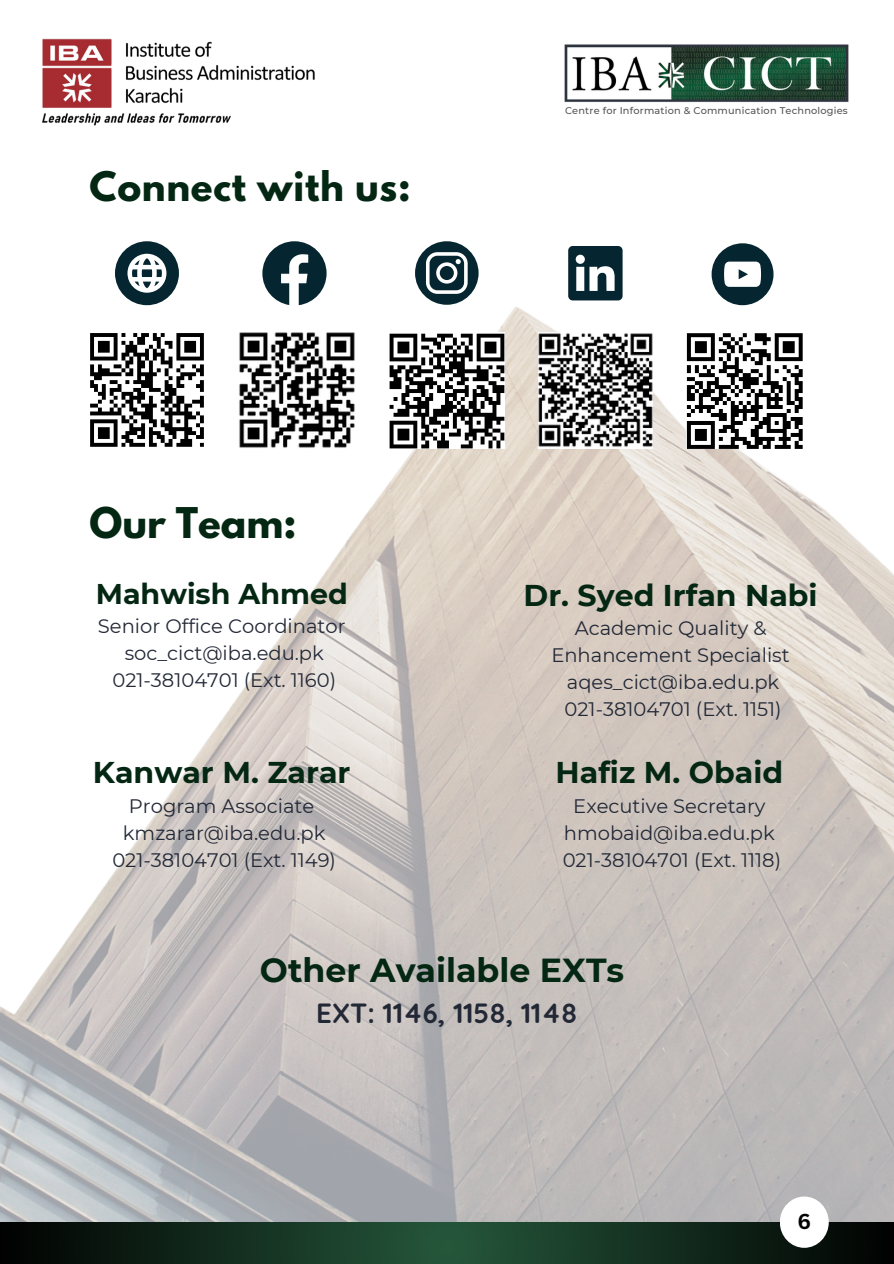
<style>
.page{position:relative;width:894px;height:1264px;background:#fff}
.page>*{position:absolute;margin:0;border:0;box-sizing:border-box;transform-origin:0 0}
.t1{font:700 37.5px "League Spartan";color:#042713}
.t2{font:700 36px "League Spartan";letter-spacing:.02em;color:#042713}
.t3{font:700 33.3px "Montserrat";color:#042713}
.t4{font:700 30px "Montserrat";color:#042713}
.t5{font:700 28.5px "Montserrat";color:#042713}
.t6{font:700 27.75px "Quicksand";color:#222836}
.t7{font:700 21px "Canva Sans";color:#020302}
.t8{font:19.5px/27px "Montserrat";color:#222836;text-align:center}
.t9{font:500 9.75px "Montserrat";letter-spacing:.02em;color:#545454}
</style>
<div class="page">
<img style="left:0;top:106px;width:893px;height:1116px">
<img style="left:34px;top:38px;width:291px;height:92px">
<img style="left:564px;top:44px;width:285px;height:58px">
<svg style="left:0;top:1222px;width:893px;height:41px;background:#132d1e"></svg>
<div style="left:779px;top:1196px;width:49px;height:51px;background:#fff;border-radius:50%"></div>
<img style="left:238px;top:333px;width:117px;height:116px">
<img style="left:538px;top:333px;width:114px;height:116px">
<svg style="left:89px;top:333px;width:115px;height:116px"></svg>
<svg style="left:115px;top:241px;width:64px;height:64px"></svg>
<svg style="left:262px;top:241px;width:64px;height:64px"></svg>
<svg style="left:568px;top:246px;width:54px;height:54px"></svg>
<svg style="left:389px;top:333px;width:115px;height:116px"></svg>
<svg style="left:686px;top:333px;width:117px;height:116px"></svg>
<svg style="left:415px;top:241px;width:63px;height:63px"></svg>
<svg style="left:711px;top:243px;width:62px;height:62px"></svg>
<p class="t2" style="left:89px;top:168px;width:322px">Connect with us:</p>
<p class="t9" style="left:565px;top:104px;width:284px">Centre for Information &amp; Communication Technologies</p>
<p class="t1" style="left:89px;top:504px;width:208px">Our Team:</p>
<p class="t5" style="left:96px;top:576px;width:253px">Mahwish Ahmed</p>
<p class="t8" style="left:98px;top:612px;width:249px">Senior Office Coordinator soc_cict@iba.edu.pk<br>021-38104701 (Ext. 1160)</p>
<p class="t4" style="left:93px;top:754px;width:259px">Kanwar M. Zarar</p>
<p class="t8" style="left:112px;top:792px;width:225px">Program Associate kmzarar@iba.edu.pk<br>021-38104701 (Ext. 1149)</p>
<p class="t4" style="left:523px;top:577px;width:295px">Dr. Syed Irfan Nabi</p>
<p class="t8" style="left:551px;top:614px;width:240px">Academic Quality &amp;<br>Enhancement Specialist aqes_cict@iba.edu.pk<br>021-38104701 (Ext. 1151)</p>
<p class="t4" style="left:555px;top:754px;width:229px">Hafiz M. Obaid</p>
<p class="t8" style="left:562px;top:792px;width:220px">Executive Secretary hmobaid@iba.edu.pk<br>021-38104701 (Ext. 1118)</p>
<p class="t3" style="left:260px;top:949px;width:365px">Other Available EXTs</p>
<p class="t6" style="left:316px;top:995px;width:262px">EXT: 1146, 1158, 1148</p>
<h1 class="t7" style="left:797px;top:1206px;width:15px">6</h1>
</div>
